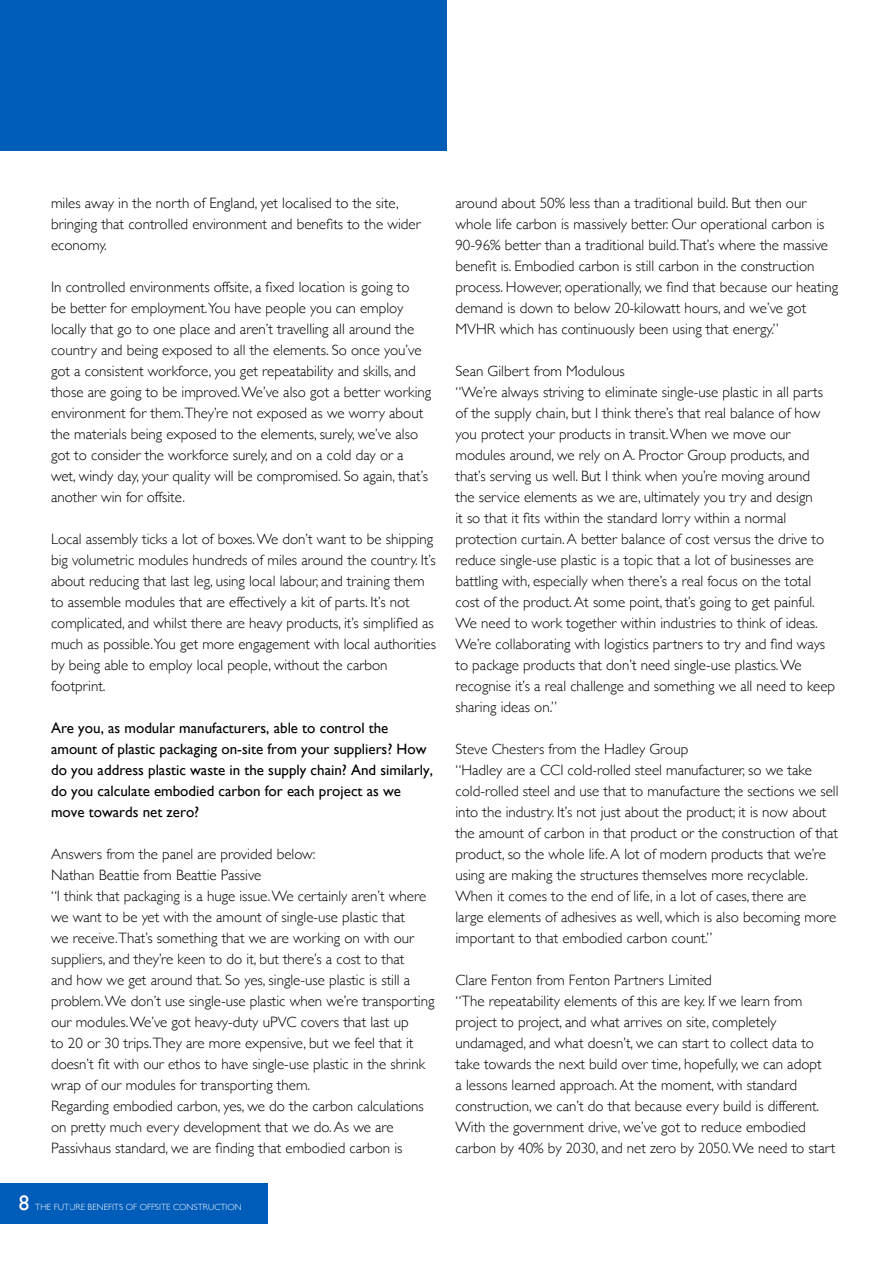
<style>
.page{position:relative;width:893px;height:1263px;background:#fff}
.page>*{position:absolute;margin:0;border:0;box-sizing:border-box;transform-origin:0 0}
.t1{font:21px "Gill Sans";color:#fff}
.t2{font:300 15px/21px "Gill Sans";color:#000}
.t3{font:15px/21px "Gill Sans";color:#000}
.t4{font:300 9px "Gill Sans";color:#fff}
</style>
<div class="page">
<div style="left:0;top:1183px;width:267px;height:41px;background:#005cb9"></div>
<div style="left:0;top:0;width:447px;height:151px;background:#005cb9"></div>
<p class="t2" style="left:51px;top:192px;width:371px">miles away in the north of England, yet localised to the site, bringing that controlled environment and benefits to the wider economy.</p>
<p class="t2" style="left:51px;top:276px;width:382px">In controlled environments offsite, a fixed location is going to<br>be better for employment.You have people you can employ locally that go to one place and aren’t travelling all around the country and being exposed to all the elements. So once you’ve got a consistent workforce, you get repeatability and skills, and those are going to be improved. We’ve also got a better working environment for them.They’re not exposed as we worry about the materials being exposed to the elements, surely, we’ve also got to consider the workforce surely, and on a cold day or a wet, windy day, your quality will be compromised. So again, that’s another win for offsite.</p>
<p class="t2" style="left:51px;top:528px;width:387px">Local assembly ticks a lot of boxes. We don’t want to be shipping big volumetric modules hundreds of miles around the country. It’s about reducing that last leg, using local labour, and training them to assemble modules that are effectively a kit of parts. It’s not complicated, and whilst there are heavy products, it’s simplified as much as possible.You get more engagement with local authorities by being able to employ local people, without the carbon footprint.</p>
<p class="t3" style="left:51px;top:717px;width:384px">Are you, as modular manufacturers, able to control the amount of plastic packaging on-site from your suppliers? How do you address plastic waste in the supply chain? And similarly, do you calculate embodied carbon for each project as we move towards net zero?</p>
<p class="t2" style="left:51px;top:843px;width:385px">Answers from the panel are provided below:<br>Nathan Beattie from Beattie Passive<br>“I think that packaging is a huge issue. We certainly aren’t where we want to be yet with the amount of single-use plastic that<br>we receive.That’s something that we are working on with our suppliers, and they’re keen to do it, but there’s a cost to that<br>and how we get around that. So yes, single-use plastic is still a problem. We don’t use single-use plastic when we’re transporting our modules. We’ve got heavy-duty uPVC covers that last up<br>to 20 or 30 trips.They are more expensive, but we feel that it doesn’t fit with our ethos to have single-use plastic in the shrink wrap of our modules for transporting them.<br>Regarding embodied carbon, yes, we do the carbon calculations on pretty much every development that we do. As we are Passivhaus standard, we are finding that embodied carbon is</p>
<h1 class="t1" style="left:19px;top:1190px;width:12px">8</h1>
<p class="t4" style="left:35px;top:1199px;width:208px">THE FUTURE BENEFITS OF OFFSITE CONSTRUCTION</p>
<p class="t2" style="left:455px;top:192px;width:384px">around about 50% less than a traditional build. But then our whole life carbon is massively better. Our operational carbon is 90-96% better than a traditional build.That’s where the massive benefit is. Embodied carbon is still carbon in the construction process. However, operationally, we find that because our heating demand is down to below 20-kilowatt hours, and we’ve got MVHR which has continuously been using that energy.”</p>
<p class="t2" style="left:455px;top:360px;width:381px">Sean Gilbert from Modulous<br>“We’re always striving to eliminate single-use plastic in all parts of the supply chain, but I think there’s that real balance of how you protect your products in transit. When we move our modules around, we rely on A. Proctor Group products, and that’s serving us well. But I think when you’re moving around<br>the service elements as we are, ultimately you try and design<br>it so that it fits within the standard lorry within a normal protection curtain. A better balance of cost versus the drive to reduce single-use plastic is a topic that a lot of businesses are battling with, especially when there’s a real focus on the total cost of the product. At some point, that’s going to get painful.<br>We need to work together within industries to think of ideas.<br>We’re collaborating with logistics partners to try and find ways to package products that don’t need single-use plastics. We recognise it’s a real challenge and something we all need to keep sharing ideas on.”</p>
<p class="t2" style="left:455px;top:738px;width:385px">Steve Chesters from the Hadley Group<br>“Hadley are a CCI cold-rolled steel manufacturer, so we take cold-rolled steel and use that to manufacture the sections we sell into the industry. It’s not just about the product; it is now about the amount of carbon in that product or the construction of that product, so the whole life. A lot of modern products that we’re using are making the structures themselves more recyclable.<br>When it comes to the end of life, in a lot of cases, there are<br>large elements of adhesives as well, which is also becoming more important to that embodied carbon count.”</p>
<p class="t2" style="left:455px;top:969px;width:381px">Clare Fenton from Fenton Partners Limited<br>“The repeatability elements of this are key. If we learn from project to project, and what arrives on site, completely undamaged, and what doesn’t, we can start to collect data to take towards the next build over time, hopefully, we can adopt<br>a lessons learned approach. At the moment, with standard construction, we can’t do that because every build is different.<br>With the government drive, we’ve got to reduce embodied carbon by 40% by 2030, and net zero by 2050. We need to start</p>
</div>
